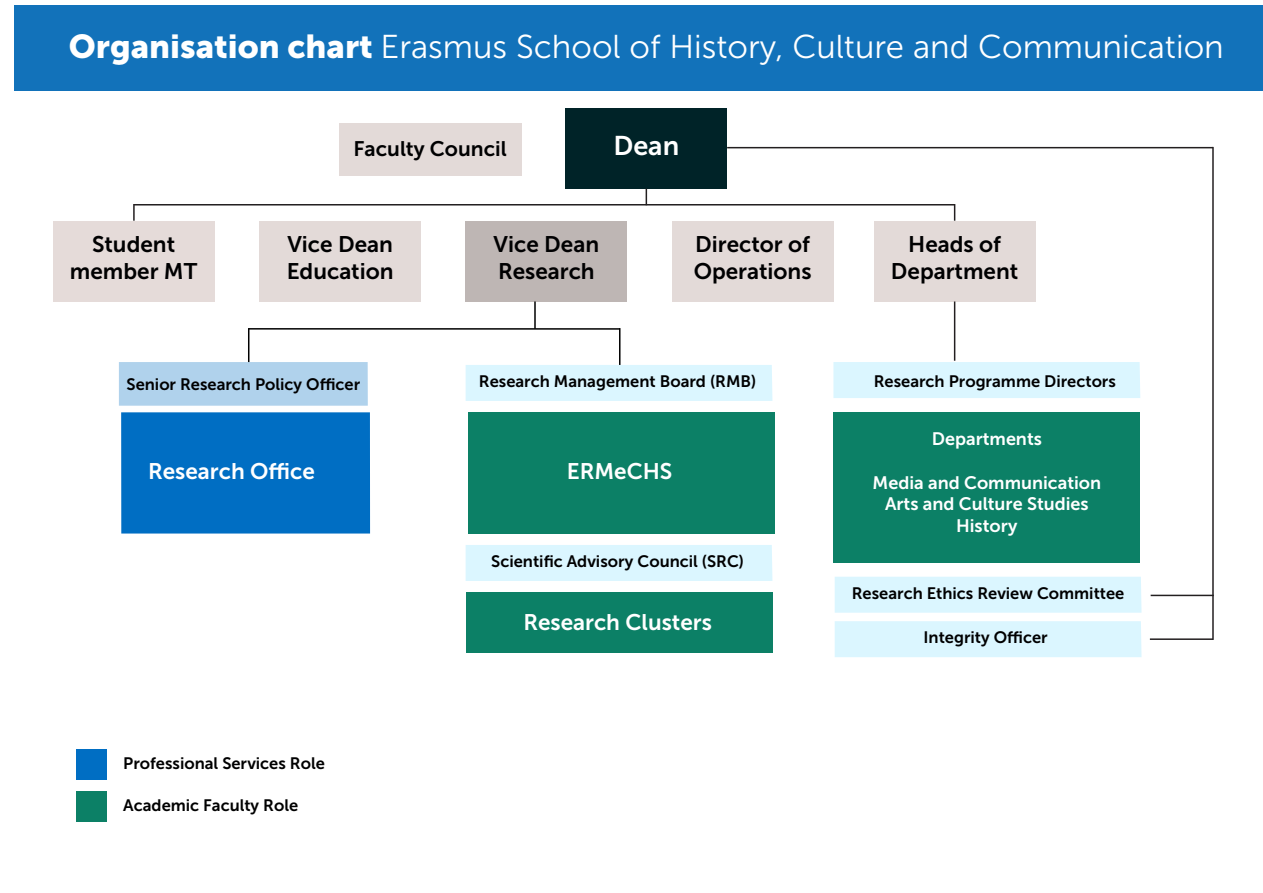
<style>
.page{position:relative;width:1263px;height:893px;background:#fff}
.page>*{position:absolute;margin:0;border:0;box-sizing:border-box;transform-origin:0 0}
.t1{font:33px "Museo Sans 300";color:#fff}
.t2{font:27px "Museo Sans 700";color:#fff}
.t3{font:22.5px/27px "Museo Sans 700";color:#000001}
.t4{font:22.5px "Museo Sans 700";color:#fff}
.t5{font:21px "Museo Sans 700";color:#000001}
.t6{font:18px "Museo Sans 700";color:#fff}
.t7{font:16.5px "Museo Sans 700";color:#000001}
.s1{font-family:"Museo Sans 900"}
</style>
<div class="page">
<div style="left:15px;top:5px;width:1248px;height:85px;background:#1272ba"></div>
<div style="left:565px;top:108px;width:162px;height:81px;background:#002328"></div>
<div style="left:339px;top:123px;width:183px;height:52px;background:#e3dad8"></div>
<div style="left:672px;top:221px;width:161px;height:80px;background:#e3dad8"></div>
<div style="left:466px;top:221px;width:161px;height:80px;background:#beb6b4"></div>
<div style="left:259px;top:221px;width:162px;height:80px;background:#e3dad8"></div>
<hr style="left:134px;top:204px;width:821px;height:1px;background:#231f20">
<svg style="left:646px;top:189px;width:1px;height:15px"></svg>
<div style="left:53px;top:221px;width:161px;height:80px;background:#e5dbd9"></div>
<div style="left:874px;top:221px;width:161px;height:80px;background:#e3dad8"></div>
<svg style="left:133px;top:204px;width:2px;height:17px"></svg>
<svg style="left:954px;top:205px;width:1px;height:16px"></svg>
<div style="left:468px;top:412px;width:306px;height:122px;background:#0c8066"></div>
<hr style="left:619px;top:328px;width:1px;height:40px;background:#000">
<div style="left:121px;top:412px;width:249px;height:121px;background:#006ec3"></div>
<div style="left:466px;top:592px;width:306px;height:61px;background:#0c8066"></div>
<hr style="left:534px;top:301px;width:2px;height:28px;background:#000">
<hr style="left:249px;top:328px;width:371px;height:2px;background:#000">
<hr style="left:248px;top:328px;width:1px;height:35px;background:#000">
<div style="left:466px;top:365px;width:306px;height:36px;background:#dbf6ff"></div>
<div style="left:119px;top:362px;width:249px;height:44px;background:#b0d2ec"></div>
<div style="left:77px;top:749px;width:30px;height:30px;background:#006ec3"></div>
<div style="left:77px;top:792px;width:30px;height:30px;background:#0c8066"></div>
<div style="left:466px;top:545px;width:306px;height:36px;background:#dbf6ff"></div>
<div style="left:833px;top:412px;width:307px;height:151px;background:#0c8066"></div>
<div style="left:833px;top:362px;width:307px;height:36px;background:#dbf6ff"></div>
<div style="left:835px;top:577px;width:306px;height:36px;background:#dbf6ff"></div>
<div style="left:835px;top:621px;width:306px;height:36px;background:#dbf6ff"></div>
<hr style="left:727px;top:147px;width:486px;height:1px;background:#231f20">
<hr style="left:1212px;top:147px;width:2px;height:493px;background:#231f20">
<hr style="left:954px;top:301px;width:1px;height:60px;background:#231f20">
<hr style="left:1150px;top:638px;width:63px;height:2px;background:#231f20">
<hr style="left:1151px;top:595px;width:63px;height:1px;background:#231f20">
<p class="t1" style="left:69px;top:29px;width:1156px"><span class="s1">Organisation chart</span> Erasmus School of History, Culture and Communication</p>
<p class="t5" style="left:354px;top:137px;width:155px">Faculty Council</p>
<p class="t2" style="left:613px;top:130px;width:67px">Dean</p>
<p class="t3" style="left:70px;top:231px;width:129px;text-align:center">Student member MT</p>
<p class="t3" style="left:908px;top:231px;width:94px">Heads of</p>
<p class="t3" style="left:694px;top:231px;width:119px">Director of<br>Operations</p>
<p class="t3" style="left:287px;top:231px;width:107px">Vice Dean</p>
<p class="t3" style="left:287px;top:258px;width:108px">Education</p>
<p class="t3" style="left:494px;top:231px;width:107px">Vice Dean</p>
<p class="t3" style="left:498px;top:258px;width:98px">Research</p>
<p class="t3" style="left:891px;top:258px;width:129px">Department</p>
<p class="t7" style="left:127px;top:375px;width:235px">Senior Research Policy Officer</p>
<p class="t7" style="left:479px;top:372px;width:279px">Research Management Board (RMB)</p>
<p class="t4" style="left:148px;top:459px;width:168px">Research Office</p>
<p class="t7" style="left:123px;top:754px;width:203px">Professional Services Role</p>
<p class="t7" style="left:123px;top:796px;width:176px">Academic Faculty Role</p>
<p class="t4" style="left:567px;top:459px;width:107px">ERMeCHS</p>
<p class="t7" style="left:491px;top:552px;width:254px">Scientific Advisory Council (SRC)</p>
<p class="t4" style="left:523px;top:610px;width:190px">Research Clusters</p>
<p class="t7" style="left:874px;top:372px;width:244px">Research Programme Directors</p>
<p class="t6" style="left:932px;top:429px;width:112px">Departments</p>
<p class="t6" style="left:872px;top:472px;width:230px">Media and Communication</p>
<p class="t6" style="left:885px;top:494px;width:205px">Arts and Culture Studies</p>
<p class="t6" style="left:956px;top:516px;width:63px">History</p>
<p class="t7" style="left:852px;top:584px;width:274px">Research Ethics Review Committee</p>
<p class="t7" style="left:923px;top:628px;width:126px">Integrity Officer</p>
</div>
